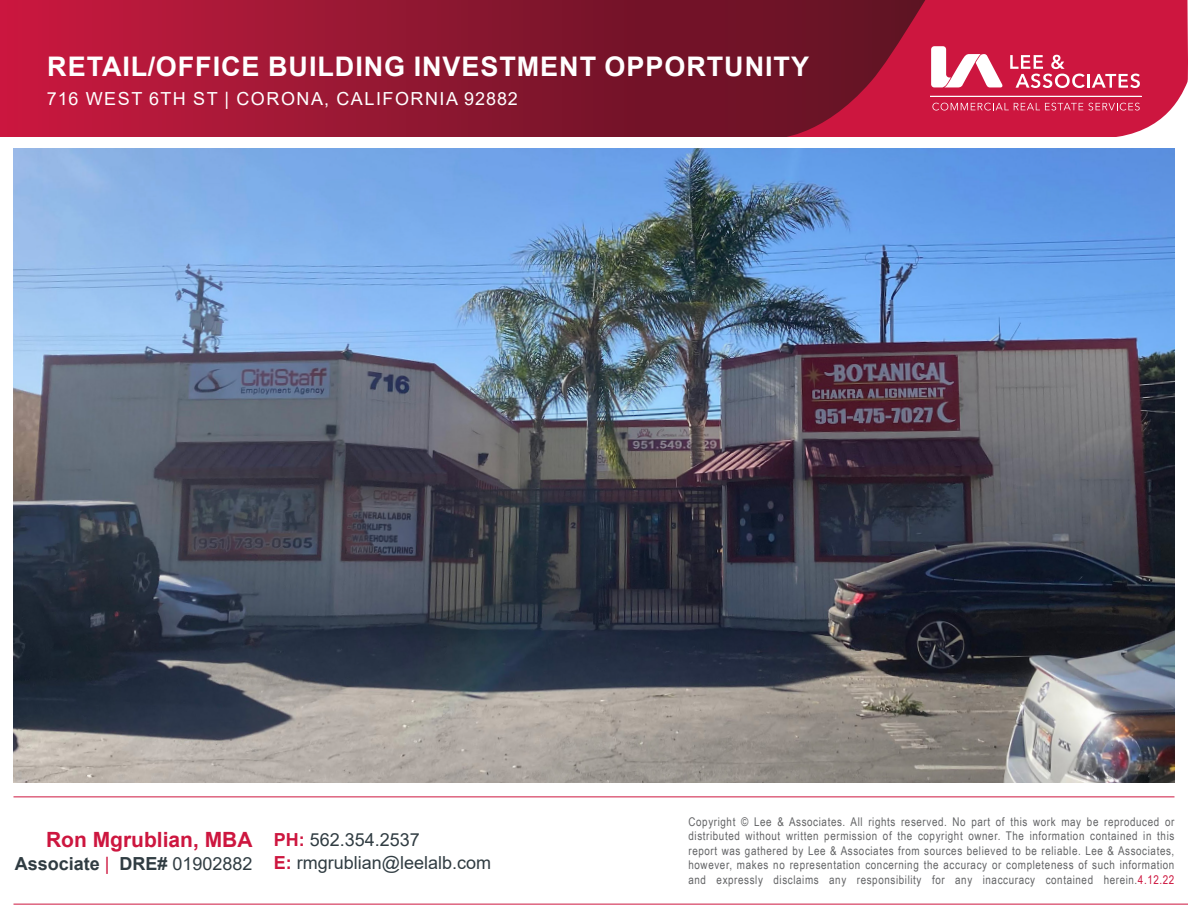
<style>
.page{position:relative;width:1188px;height:918px;background:#fff}
.page>*{position:absolute;margin:0;border:0;box-sizing:border-box;transform-origin:0 0}
.t1{font:700 27px "Arial";letter-spacing:.035em;color:#fff}
.t2{font:700 21px "Arial";color:#cd163f}
.t3{font:18px/23.1px "Arial";color:#303c42}
.t4{font:18px "Arial";letter-spacing:.085em;color:#fff}
.t5{font:700 18px "Arial";color:#303c42}
.t6{font:12px/14.4px "Arial Narrow";letter-spacing:.05em;color:#636466;text-align:justify}
.s1{font-weight:400;color:#cd163f}
.s2{font-weight:400}
.s3{font-weight:700;color:#cd163f}
.s4{color:#cd163f}
</style>
<div class="page">
<svg style="left:0;top:0;width:774px;height:137px;background:#961632"></svg>
<svg style="left:774px;top:0;width:414px;height:137px;background:#b11b3c"></svg>
<svg style="left:1010px;top:55px;width:75px;height:33px"></svg>
<hr style="left:1087px;top:74px;width:3px;height:14px;background:#fff">
<svg style="left:1092px;top:74px;width:48px;height:14px"></svg>
<svg style="left:931px;top:46px;width:72px;height:41px"></svg>
<svg style="left:932px;top:103px;width:208px;height:8px;background:#d74666"></svg>
<hr style="left:930px;top:96px;width:212px;height:1px;background:#fff">
<hr style="left:14px;top:904px;width:1174px;height:1px;background:#cd163f">
<hr style="left:14px;top:796px;width:1160px;height:1px;background:#cd163f">
<img style="left:14px;top:148px;width:1160px;height:635px">
<h1 class="t1" style="left:47px;top:47px;width:763px">RETAIL/OFFICE BUILDING INVESTMENT OPPORTUNITY</h1>
<h3 class="t4" style="left:47px;top:86px;width:473px">716 WEST 6TH ST | CORONA, CALIFORNIA 92882</h3>
<h2 class="t2" style="left:46px;top:824px;width:208px">Ron Mgrublian, MBA</h2>
<h3 class="t5" style="left:15px;top:851px;width:239px">Associate <span class="s1">|</span> DRE# <span class="s2">01902882</span></h3>
<h3 class="t3" style="left:274px;top:828px;width:219px"><span class="s3">PH:</span> 562.354.2537<br><span class="s3">E:</span> rmgrublian@leelalb.com</h3>
<p class="t6" style="left:688px;top:814px;width:487px">Copyright © Lee &amp; Associates. All rights reserved. No part of this work may be reproduced or distributed without written permission of the copyright owner. The information contained in this report was gathered by Lee &amp; Associates from sources believed to be reliable. Lee &amp; Associates, however, makes no representation concerning the accuracy or completeness of such information and expressly disclaims any responsibility for any inaccuracy contained herein.<span class="s4">4.12.22</span></p>
</div>
